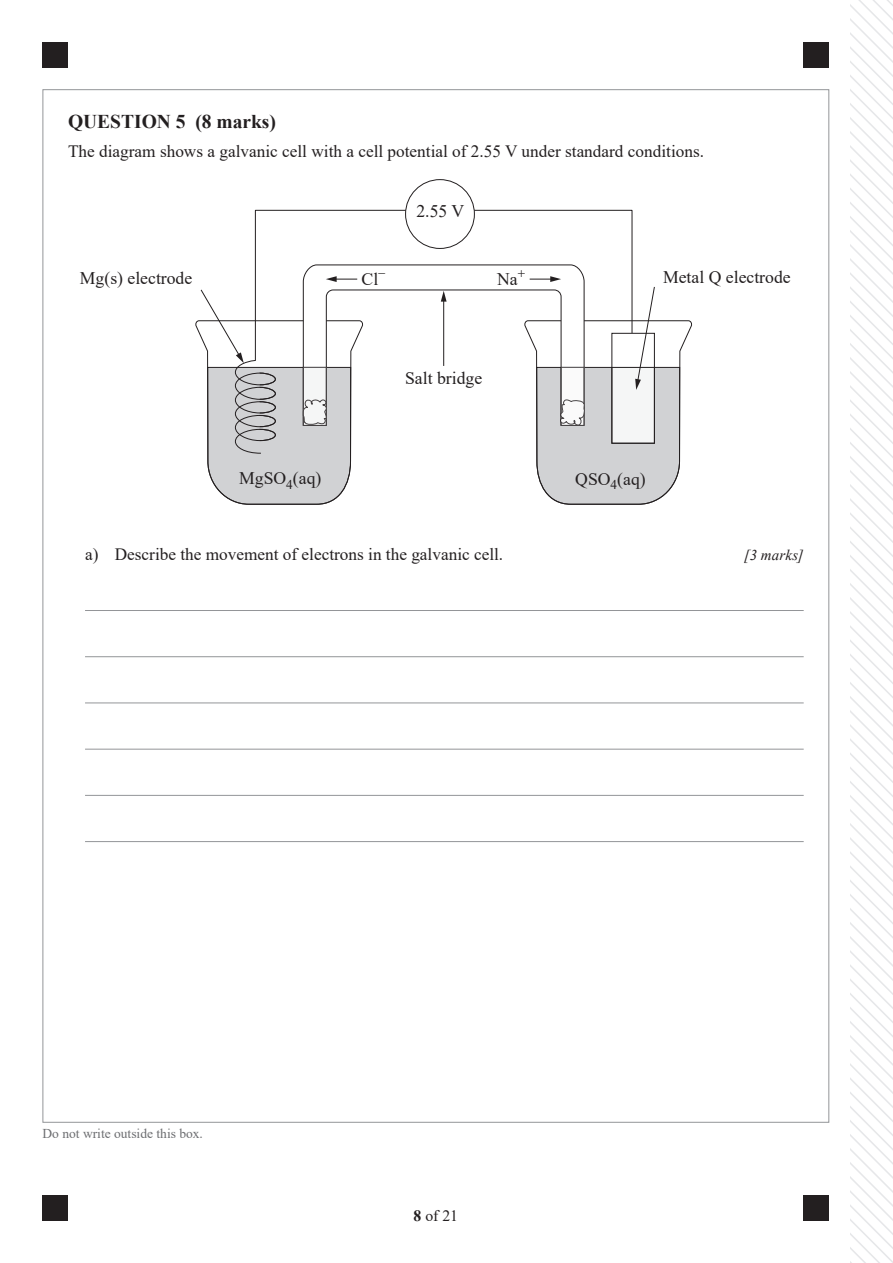
<style>
.page{position:relative;width:893px;height:1263px;background:#fff}
.page>*{position:absolute;margin:0;border:0;box-sizing:border-box;transform-origin:0 0}
.t1{font:700 19.5px "Times New Roman";color:#231f20}
.t2{font:17.7px "Times New Roman";color:#231f20}
.t3{font:17.25px "Times New Roman";color:#231f20}
.t4{font:15.75px "Times New Roman";color:#231f20}
.t5{font:italic 15px "Times New Roman";letter-spacing:.01em;color:#231f20}
.t6{font:13.5px "Times New Roman";color:#6c6d70}
.s1{font-weight:700}
</style>
<div class="page">
<svg style="left:850px;top:0;width:43px;height:1263px"></svg>
<div style="left:43px;top:43px;width:25px;height:25px;background:#231f20"></div>
<div style="left:43px;top:1195px;width:25px;height:25px;background:#231f20"></div>
<div style="left:804px;top:43px;width:25px;height:25px;background:#231f20"></div>
<div style="left:804px;top:1195px;width:25px;height:25px;background:#231f20"></div>
<hr style="left:85px;top:610px;width:719px;height:1px;background:#939598">
<hr style="left:85px;top:656px;width:719px;height:1px;background:#939598">
<hr style="left:85px;top:702px;width:719px;height:1px;background:#939598">
<hr style="left:85px;top:749px;width:719px;height:1px;background:#939598">
<hr style="left:85px;top:795px;width:719px;height:1px;background:#939598">
<hr style="left:85px;top:841px;width:719px;height:1px;background:#939598">
<svg style="left:255px;top:210px;width:378px;height:55px"></svg>
<div style="left:406px;top:180px;width:68px;height:68px;background:#fff;border-radius:50%"></div>
<div style="left:405px;top:179px;width:70px;height:70px;border:1px solid #231f20;border-radius:50%"></div>
<svg style="left:195px;top:265px;width:497px;height:240px"></svg>
<p class="t1" style="left:68px;top:107px;width:210px">QUESTION 5 (8 marks)</p>
<p class="t3" style="left:68px;top:139px;width:638px">The diagram shows a galvanic cell with a cell potential of 2.55 V under standard conditions.</p>
<p class="t2" style="left:416px;top:198px;width:49px">2.55 V</p>
<p class="t2" style="left:80px;top:266px;width:114px">Mg(s) electrode</p>
<p class="t2" style="left:663px;top:265px;width:129px">Metal Q electrode</p>
<p class="t2" style="left:362px;top:266px;width:25px">Cl−</p>
<p class="t2" style="left:497px;top:266px;width:22px">Na</p>
<p class="t2" style="left:239px;top:466px;width:84px">MgSO<sub>4</sub>(aq)</p>
<p class="t2" style="left:405px;top:365px;width:79px">Salt bridge</p>
<p class="t2" style="left:575px;top:466px;width:72px">QSO<sub>4</sub>(aq)</p>
<p class="t3" style="left:85px;top:542px;width:420px">a) Describe the movement of electrons in the galvanic cell.</p>
<p class="t5" style="left:744px;top:545px;width:61px">[3 marks]</p>
<p class="t6" style="left:43px;top:1124px;width:162px">Do not write outside this box.</p>
<p class="t4" style="left:414px;top:1204px;width:46px"><span class="s1">8</span> of 21</p>
</div>
